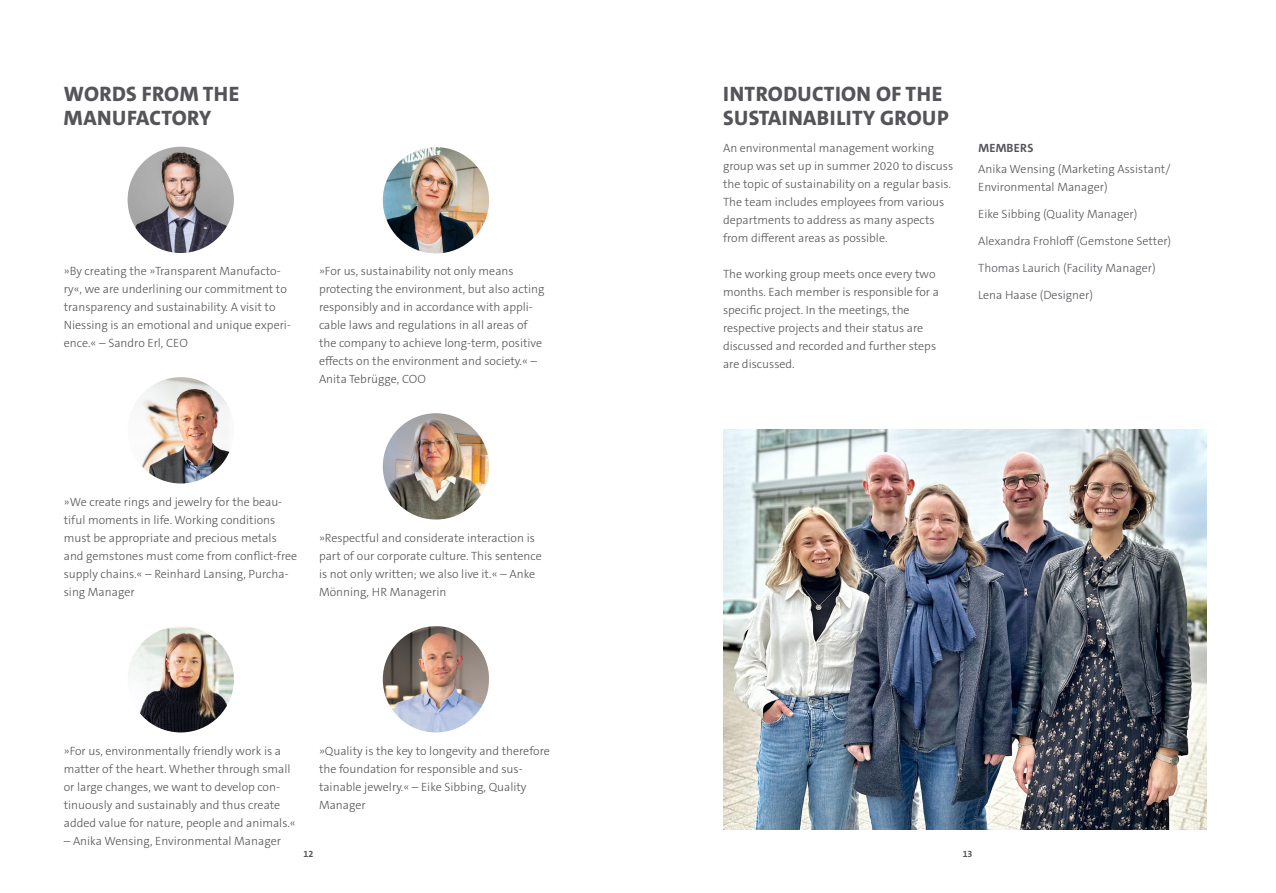
<style>
.page{position:relative;width:1276px;height:893px;background:#fff}
.page>*{position:absolute;margin:0;border:0;box-sizing:border-box;transform-origin:0 0}
.t1{font:800 21px/24px "The Sans C5";letter-spacing:.02em;color:#545459}
.t2{font:300 12px/18px "The Sans C5";color:#545459}
.t3{font:300 12px "The Sans C5";color:#54555a}
.t4{font:700 12px "The Sans C5";letter-spacing:.02em;color:#545459}
.t5{font:700 9px "The Sans C5";color:#545459}
</style>
<div class="page">
<img style="left:723px;top:429px;width:483px;height:400px">
<img style="left:128px;top:147px;width:106px;height:106px;border-radius:53px">
<img style="left:383px;top:413px;width:106px;height:106px;border-radius:53px">
<img style="left:383px;top:626px;width:106px;height:106px;border-radius:53px">
<img style="left:128px;top:377px;width:106px;height:106px;border-radius:53px">
<img style="left:128px;top:626px;width:106px;height:106px;border-radius:53px">
<img style="left:383px;top:147px;width:106px;height:106px;border-radius:53px">
<h1 class="t1" style="left:64px;top:82px;width:177px">WORDS FROM THE<br>MANUFACTORY</h1>
<h1 class="t1" style="left:723px;top:82px;width:227px">INTRODUCTION OF THE<br>SUSTAINABILITY GROUP</h1>
<p class="t2" style="left:723px;top:139px;width:232px">An environmental management working group was set up in summer 2020 to discuss the topic of sustainability on a regular basis.<br>The team includes employees from various departments to address as many aspects from different areas as possible.</p>
<p class="t2" style="left:723px;top:265px;width:217px">The working group meets once every two months. Each member is responsible for a specific project. In the meetings, the respective projects and their status are discussed and recorded and further steps are discussed.</p>
<p class="t2" style="left:64px;top:262px;width:229px">»By creating the »Transparent Manufacto&shy;ry«, we are underlining our commitment to transparency and sustainability. A visit to Niessing is an emotional and unique experi&shy;ence.« – Sandro Erl, CEO</p>
<p class="t2" style="left:319px;top:262px;width:227px">»For us, sustainability not only means protecting the environment, but also acting responsibly and in accordance with appli&shy;cable laws and regulations in all areas of the company to achieve long-term, positive effects on the environment and society.« – Anita Tebrügge, COO</p>
<p class="t4" style="left:978px;top:140px;width:57px">MEMBERS</p>
<p class="t2" style="left:978px;top:160px;width:194px">Anika Wensing (Marketing Assistant/<br>Environmental Manager)</p>
<p class="t2" style="left:978px;top:205px;width:161px">Eike Sibbing (Quality Manager)</p>
<p class="t3" style="left:978px;top:233px;width:194px">Alexandra Frohloff (Gemstone Setter)</p>
<p class="t3" style="left:978px;top:260px;width:179px">Thomas Laurich (Facility Manager)</p>
<p class="t3" style="left:978px;top:287px;width:116px">Lena Haase (Designer)</p>
<p class="t2" style="left:64px;top:493px;width:235px">»We create rings and jewelry for the beau&shy;tiful moments in life. Working conditions must be appropriate and precious metals and gemstones must come from conflict-free supply chains.« – Reinhard Lansing, Purcha&shy;sing Manager</p>
<p class="t2" style="left:319px;top:529px;width:224px">»Respectful and considerate interaction is part of our corporate culture. This sentence is not only written; we also live it.« – Anke Mönning, HR Managerin</p>
<p class="t2" style="left:64px;top:742px;width:233px">»For us, environmentally friendly work is a matter of the heart. Whether through small or large changes, we want to develop con&shy;tinuously and sustainably and thus create added value for nature, people and animals.«</p>
<p class="t2" style="left:64px;top:832px;width:219px">– Anika Wensing, Environmental Manager</p>
<p class="t2" style="left:319px;top:742px;width:232px">»Quality is the key to longevity and therefore the foundation for responsible and sus&shy;tainable jewelry.« – Eike Sibbing, Quality Manager</p>
<p class="t5" style="left:303px;top:848px;width:11px">12</p>
<p class="t5" style="left:962px;top:848px;width:11px">13</p>
</div>
